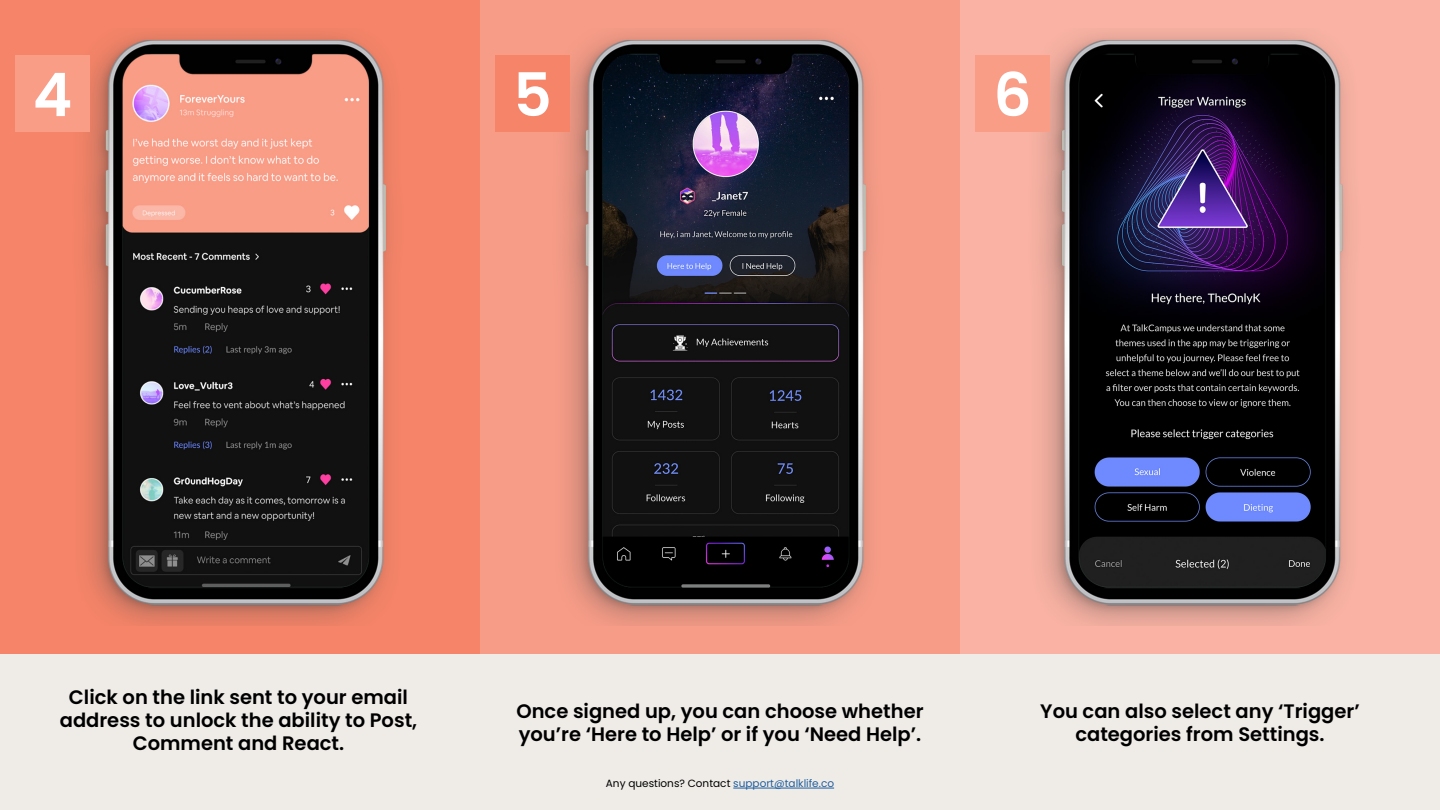
<style>
.page{position:relative;width:1440px;height:810px;background:#efece8}
.page>*{position:absolute;margin:0;border:0;box-sizing:border-box;transform-origin:0 0}
.t1{font:600 60px "Poppins";color:#fff}
.t2{font:600 19.5px/23.4px "Poppins";color:#000;text-align:center}
.t3{font:10.5px "Poppins";color:#000}
.s1{color:#215e9e}
</style>
<div class="page">
<div style="left:0;top:0;width:480px;height:654px;background:#f58468"></div>
<img style="left:38px;top:34px;width:353px;height:591px">
<div style="left:480px;top:0;width:480px;height:654px;background:#f79c87"></div>
<div style="left:960px;top:0;width:480px;height:654px;background:#f9b2a3"></div>
<img style="left:518px;top:34px;width:353px;height:592px">
<img style="left:994px;top:34px;width:354px;height:592px">
<div style="left:15px;top:56px;width:75px;height:76px;background:#f99d87"></div>
<div style="left:495px;top:56px;width:75px;height:76px;background:#f58468"></div>
<div style="left:975px;top:56px;width:75px;height:76px;background:#f99d87"></div>
<hr style="left:733px;top:788px;width:101px;height:1px;background:#215e9e">
<h1 class="t1" style="left:33px;top:60px;width:41px">4</h1>
<h1 class="t1" style="left:513px;top:60px;width:40px">5</h1>
<h1 class="t1" style="left:993px;top:60px;width:40px">6</h1>
<p class="t2" style="left:60px;top:685px;width:359px">Click on the link sent to your email address to unlock the ability to Post,<br>Comment and React.</p>
<p class="t2" style="left:516px;top:700px;width:409px;text-align:left">Once signed up, you can choose whether you’re ‘Here to Help’ or if you ‘Need Help’.</p>
<p class="t2" style="left:1040px;top:700px;width:321px">You can also select any ‘Trigger’ categories from Settings.</p>
<p class="t3" style="left:606px;top:778px;width:230px">Any questions? Contact <span class="s1">support@talklife.co</span></p>
</div>
